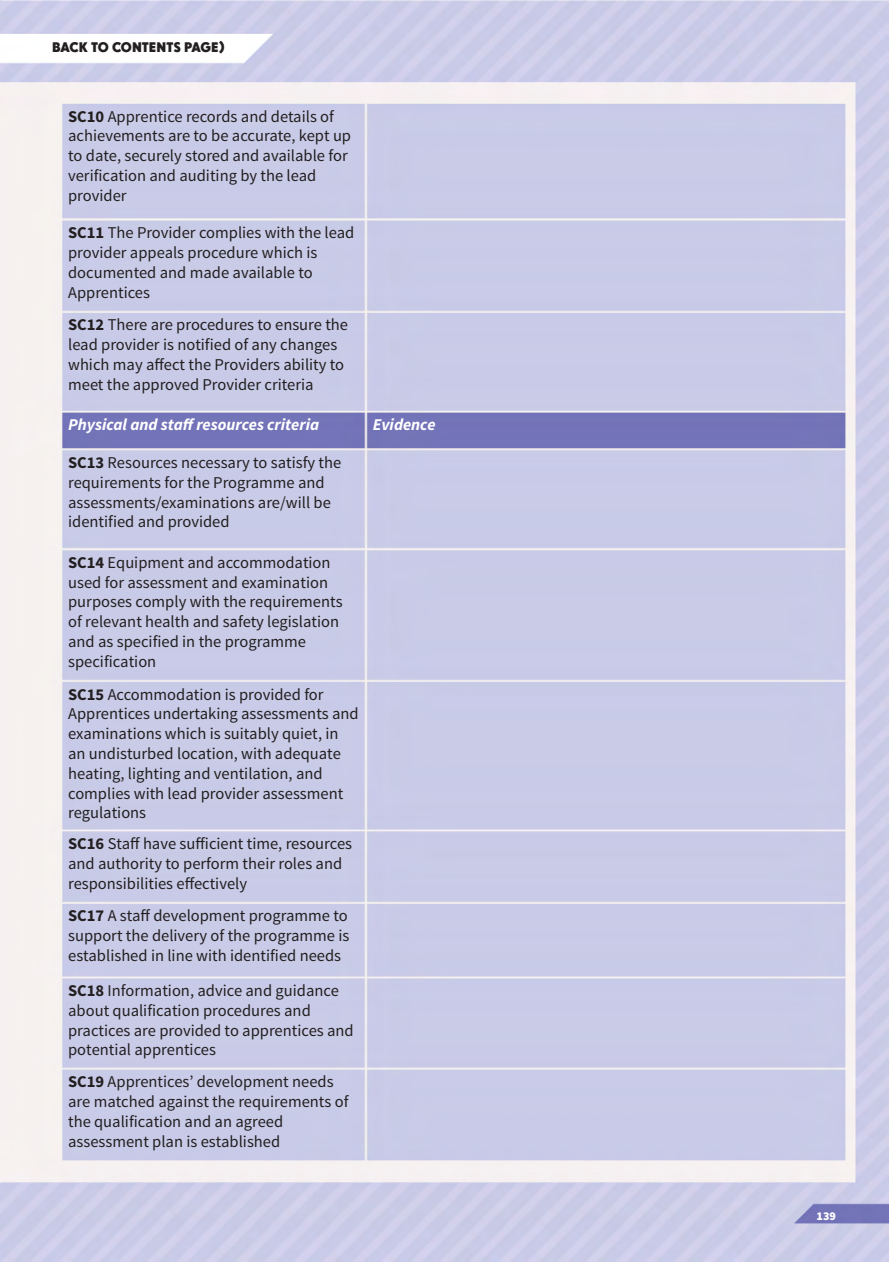
<style>
.page{position:relative;width:889px;height:1262px;background:#fff}
.page>*{position:absolute;margin:0;border:0;box-sizing:border-box;transform-origin:0 0}
.t1{font:16.5px/19.8px "Source Sans Pro";color:#231f20}
.t2{font:italic 700 16.5px "Source Sans Pro";color:#fff}
.t3{font:700 13.5px "Super Grotesk Pro";color:#231f20}
.t4{font:900 12px "Source Sans Pro";color:#fff}
.s1{font-weight:700}
</style>
<div class="page">
<img style="left:0;top:0;width:889px;height:1261px">
<p class="t3" style="left:52px;top:42px;width:168px">BACK TO CONTENTS PAGE</p>
<p class="t1" style="left:68px;top:107px;width:284px"><span class="s1">SC10</span> Apprentice records and details of achievements are to be accurate, kept up to date, securely stored and available for verification and auditing by the lead provider</p>
<p class="t1" style="left:68px;top:224px;width:288px"><span class="s1">SC11</span> The Provider complies with the lead provider appeals procedure which is documented and made available to<br>Apprentices</p>
<p class="t1" style="left:68px;top:316px;width:281px"><span class="s1">SC12</span> There are procedures to ensure the lead provider is notified of any changes which may affect the Providers ability to meet the approved Provider criteria</p>
<p class="t2" style="left:68px;top:418px;width:252px">Physical and staff resources criteria</p>
<p class="t1" style="left:68px;top:454px;width:275px"><span class="s1">SC13</span> Resources necessary to satisfy the requirements for the Programme and assessments/examinations are/will be identified and provided</p>
<p class="t1" style="left:68px;top:553px;width:276px"><span class="s1">SC14</span> Equipment and accommodation used for assessment and examination purposes comply with the requirements of relevant health and safety legislation and as specified in the programme specification</p>
<p class="t1" style="left:68px;top:685px;width:292px"><span class="s1">SC15</span> Accommodation is provided for Apprentices undertaking assessments and examinations which is suitably quiet, in an undisturbed location, with adequate heating, lighting and ventilation, and complies with lead provider assessment regulations</p>
<p class="t1" style="left:68px;top:834px;width:285px"><span class="s1">SC16</span> Staff have sufficient time, resources and authority to perform their roles and responsibilities effectively</p>
<p class="t1" style="left:68px;top:907px;width:283px;text-align:justify"><span class="s1">SC17</span> A staff development programme to support the delivery of the programme is established in line with identified needs</p>
<p class="t1" style="left:68px;top:981px;width:287px"><span class="s1">SC18</span> Information, advice and guidance about qualification procedures and practices are provided to apprentices and potential apprentices</p>
<p class="t1" style="left:68px;top:1072px;width:282px"><span class="s1">SC19</span> Apprentices’ development needs are matched against the requirements of the qualification and an agreed assessment plan is established</p>
<p class="t2" style="left:373px;top:418px;width:64px">Evidence</p>
<p class="t4" style="left:816px;top:1211px;width:21px">139</p>
</div>
